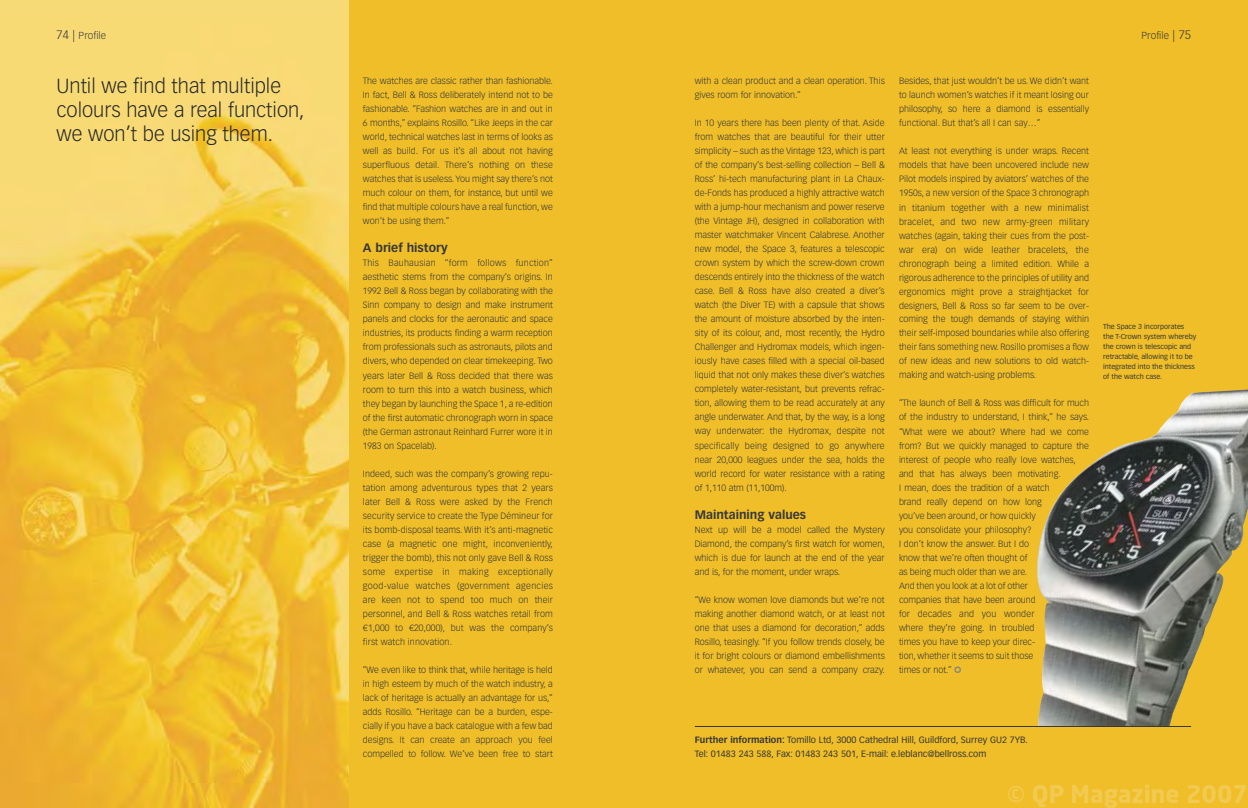
<style>
.page{position:relative;width:1248px;height:808px;background:#fff}
.page>*{position:absolute;margin:0;border:0;box-sizing:border-box;transform-origin:0 0}
.t1{font:700 24px "Neo Sans";color:rgb(255 255 255/.2)}
.t2{font:300 20px/24px "Vectora LH";color:#252828}
.t3{font:700 12px "Vectora LH";color:#363739}
.t4{font:300 10px "Vectora LH";color:#363739}
.t5{font:300 9px/14px "Vectora LH";letter-spacing:-.005em;color:#363739;text-align:justify}
.t6{font:9px/14px "Vectora LH";color:#363739}
.t7{font:7px/10px "Vectora LH";color:#363739}
.s1{font-size:12px}
.s2{font-family:"Linotype Euro Font Gto P";font-weight:400}
.s3{font-weight:700}
</style>
<div class="page">
<div style="left:0;top:0;width:1247px;height:808px;background:#efbe28"></div>
<img style="left:1037px;top:389px;width:210px;height:337px">
<hr style="left:694px;top:726px;width:496px;height:1px;background:#363739">
<img style="left:0;top:14px;width:349px;height:794px">
<p class="t4" style="left:57px;top:31px;width:51px"><span class="s1">74 |</span> Profile</p>
<h2 class="t2" style="left:57px;top:75px;width:249px">Until we find that multiple colours have a real function, we won’t be using them.</h2>
<p class="t5" style="left:363px;top:75px;width:191px">The watches are classic rather than fashionable.<br>In fact, Bell &amp; Ross deliberately intend not to be fashionable. “Fashion watches are in and out in 6 months,” explains Rosillo. “Like Jeeps in the car world, technical watches last in terms of looks as well as build. For us it’s all about not having superfluous detail. There’s nothing on these watches that is useless. You might say there’s not much colour on them, for instance, but until we find that multiple colours have a real function, we won’t be using them.”</p>
<h3 class="t3" style="left:363px;top:243px;width:86px">A brief history</h3>
<p class="t5" style="left:363px;top:257px;width:191px">This Bauhausian “form follows function” aesthetic stems from the company’s origins. In 1992 Bell &amp; Ross began by collaborating with the Sinn company to design and make instrument panels and clocks for the aeronautic and space industries, its products finding a warm reception from professionals such as astronauts, pilots and divers, who depended on clear timekeeping. Two years later Bell &amp; Ross decided that there was room to turn this into a watch business, which they began by launching the Space 1, a re-edition of the first automatic chronograph worn in space (the German astronaut Reinhard Furrer wore it in 1983 on Spacelab).</p>
<p class="t5" style="left:363px;top:467px;width:191px">Indeed, such was the company’s growing repu&shy;tation among adventurous types that 2 years later Bell &amp; Ross were asked by the French security service to create the Type Démineur for its bomb-disposal teams. With it’s anti-magnetic case (a magnetic one might, inconveniently, trigger the bomb), this not only gave Bell &amp; Ross some expertise in making exceptionally good-value watches (government agencies are keen not to spend too much on their personnel, and Bell &amp; Ross watches retail from <span class="s2">c</span>1,000 to <span class="s2">c</span>20,000), but was the company’s first watch innovation.</p>
<p class="t5" style="left:363px;top:663px;width:191px">“We even like to think that, while heritage is held in high esteem by much of the watch industry, a lack of heritage is actually an advantage for us,” adds Rosillo. “Heritage can be a burden, espe&shy;cially if you have a back catalogue with a few bad designs. It can create an approach you feel compelled to follow. We’ve been free to start</p>
<p class="t4" style="left:1141px;top:31px;width:51px">Profile <span class="s1">| 75</span></p>
<p class="t5" style="left:694px;top:75px;width:191px">with a clean product and a clean operation. This gives room for innovation.”</p>
<p class="t5" style="left:694px;top:117px;width:191px">In 10 years there has been plenty of that. Aside from watches that are beautiful for their utter simplicity – such as the Vintage 123, which is part of the company’s best-selling collection – Bell &amp; Ross’ hi-tech manufacturing plant in La Chaux&shy;de-Fonds has produced a highly attractive watch with a jump-hour mechanism and power reserve (the Vintage JH), designed in collaboration with master watchmaker Vincent Calabrese. Another new model, the Space 3, features a telescopic crown system by which the screw-down crown descends entirely into the thickness of the watch case. Bell &amp; Ross have also created a diver’s watch (the Diver TE) with a capsule that shows the amount of moisture absorbed by the inten&shy;sity of its colour, and, most recently, the Hydro Challenger and Hydromax models, which ingen&shy;iously have cases filled with a special oil-based liquid that not only makes these diver’s watches completely water-resistant, but prevents refrac&shy;tion, allowing them to be read accurately at any angle underwater. And that, by the way, is a long way underwater: the Hydromax, despite not specifically being designed to go anywhere near 20,000 leagues under the sea, holds the world record for water resistance with a rating of 1,110 atm (11,100m).</p>
<h3 class="t3" style="left:694px;top:509px;width:113px">Maintaining values</h3>
<p class="t5" style="left:694px;top:523px;width:191px">Next up will be a model called the Mystery Diamond, the company’s first watch for women, which is due for launch at the end of the year and is, for the moment, under wraps.</p>
<p class="t5" style="left:694px;top:593px;width:191px">“We know women love diamonds but we’re not making another diamond watch, or at least not one that uses a diamond for decoration,” adds Rosillo, teasingly. “If you follow trends closely, be it for bright colours or diamond embellishments or whatever, you can send a company crazy.</p>
<p class="t5" style="left:898px;top:75px;width:191px">Besides, that just wouldn’t be us. We didn’t want to launch women’s watches if it meant losing our philosophy, so here a diamond is essentially functional. But that’s all I can say…”</p>
<p class="t5" style="left:898px;top:145px;width:191px">At least not everything is under wraps. Recent models that have been uncovered include new Pilot models inspired by aviators’ watches of the 1950s, a new version of the Space 3 chronograph in titanium together with a new minimalist bracelet, and two new army-green military watches (again, taking their cues from the post&shy;war era) on wide leather bracelets, the chronograph being a limited edition. While a rigorous adherence to the principles of utility and ergonomics might prove a straightjacket for designers, Bell &amp; Ross so far seem to be over&shy;coming the tough demands of staying within their self-imposed boundaries while also offering their fans something new. Rosillo promises a flow of new ideas and new solutions to old watch&shy;making and watch-using problems.</p>
<p class="t5" style="left:898px;top:397px;width:191px;text-align:left">“The launch of Bell &amp; Ross was difficult for much of the industry to understand, I think,” he says. “What were we about? Where had we come from? But we quickly managed to capture the interest of people who really love watches, and that has always been motivating.<br>I mean, does the tradition of a watch<br>brand really depend on how long<br>you’ve been around, or how quickly<br>you consolidate your philosophy?<br>I don’t know the answer. But I do<br>know that we’re often thought of<br>as being much older than we are.<br>And then you look at a lot of other<br>companies that have been around<br>for decades and you wonder<br>where they’re going. In troubled<br>times you have to keep your direc-<br>tion, whether it seems to suit those<br>times or not.”</p>
<p class="t7" style="left:1103px;top:322px;width:95px">The Space 3 incorporates the T-Crown system whereby the crown is telescopic and retractable, allowing it to be integrated into the thickness of the watch case.</p>
<p class="t6" style="left:694px;top:733px;width:334px"><span class="s3">Further information:</span> Tomillo Ltd, 3000 Cathedral Hill, Guildford, Surrey GU2 7YB.<br>Tel: 01483 243 588, Fax: 01483 243 501, E-mail: e.leblanc@bellross.com</p>
<h1 class="t1" style="left:1007px;top:778px;width:242px">© QP Magazine 2007</h1>
</div>
